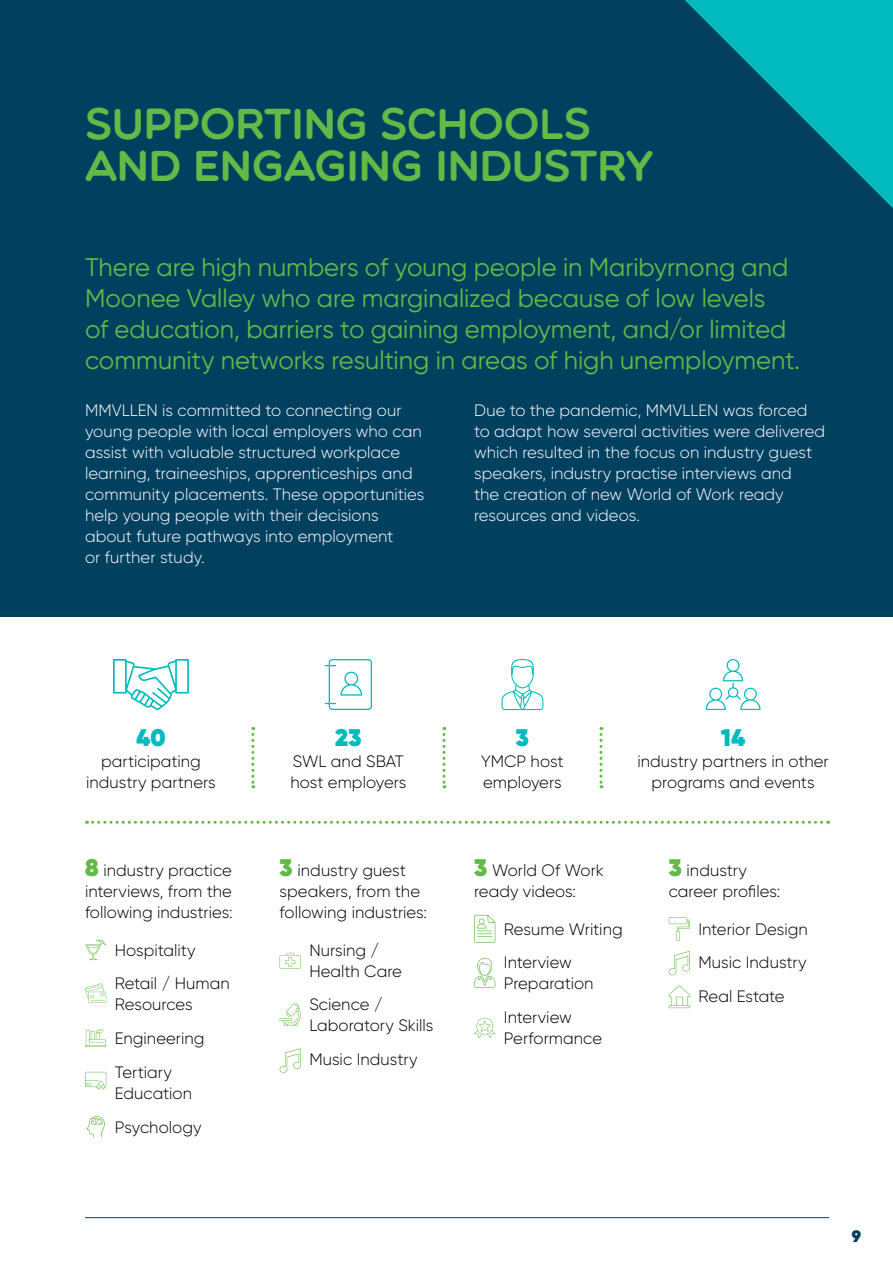
<style>
.page{position:relative;width:893px;height:1263px;background:#fff}
.page>*{position:absolute;margin:0;border:0;box-sizing:border-box;transform-origin:0 0}
.t1{font:43.5px/42px "Multicolore";letter-spacing:-.01em;color:#62bb46}
.t2{font:25.5px/31.2px "Gilroy";color:#62bb46}
.t3{font:800 24px "Gilroy";color:#00babe}
.t4{font:300 16.5px/21px "Gilroy";color:#000}
.t5{font:300 16.5px/21px "Gilroy";color:#fff}
.t6{font:800 16.5px "Gilroy";color:#024060}
.s1{font-weight:800;font-size:24px;color:#62bb46}
</style>
<div class="page">
<div style="left:0;top:0;width:893px;height:617px;background:#024060"></div>
<svg style="left:685px;top:0;width:208px;height:208px"></svg>
<hr style="left:85px;top:1217px;width:744px;height:1px;background:#024060">
<svg style="left:87px;top:821px;width:735px;height:3px"></svg>
<svg style="left:251px;top:727px;width:3px;height:61px"></svg>
<svg style="left:442px;top:727px;width:3px;height:61px"></svg>
<svg style="left:599px;top:727px;width:3px;height:61px"></svg>
<svg style="left:113px;top:659px;width:76px;height:51px"></svg>
<svg style="left:325px;top:659px;width:47px;height:51px"></svg>
<svg style="left:706px;top:659px;width:54px;height:51px"></svg>
<svg style="left:85px;top:940px;width:21px;height:20px"></svg>
<svg style="left:474px;top:1018px;width:21px;height:20px"></svg>
<svg style="left:669px;top:951px;width:21px;height:24px"></svg>
<svg style="left:280px;top:1048px;width:21px;height:25px"></svg>
<svg style="left:474px;top:958px;width:21px;height:30px"></svg>
<svg style="left:669px;top:985px;width:21px;height:23px"></svg>
<svg style="left:85px;top:983px;width:21px;height:20px"></svg>
<svg style="left:280px;top:1003px;width:21px;height:23px"></svg>
<svg style="left:85px;top:1029px;width:21px;height:18px"></svg>
<svg style="left:85px;top:1072px;width:21px;height:18px"></svg>
<svg style="left:474px;top:915px;width:21px;height:28px"></svg>
<svg style="left:502px;top:659px;width:41px;height:51px"></svg>
<svg style="left:280px;top:953px;width:21px;height:16px"></svg>
<svg style="left:87px;top:1116px;width:18px;height:21px"></svg>
<svg style="left:669px;top:917px;width:21px;height:24px"></svg>
<h1 class="t1" style="left:85px;top:101px;width:570px">SUPPORTING SCHOOLS<br>AND ENGAGING INDUSTRY</h1>
<p class="t2" style="left:85px;top:251px;width:717px">There are high numbers of young people in Maribyrnong and Moonee Valley who are marginalized because of low levels<br>of education, barriers to gaining employment, and/or limited community networks resulting in areas of high unemployment.</p>
<p class="t5" style="left:85px;top:399px;width:341px">MMVLLEN is committed to connecting our young people with local employers who can assist with valuable structured workplace learning, traineeships, apprenticeships and community placements. These opportunities help young people with their decisions about future pathways into employment<br>or further study.</p>
<p class="t5" style="left:474px;top:399px;width:353px">Due to the pandemic, MMVLLEN was forced to adapt how several activities were delivered which resulted in the focus on industry guest speakers, industry practise interviews and<br>the creation of new World of Work ready resources and videos.</p>
<h3 class="t3" style="left:136px;top:722px;width:31px">40</h3>
<p class="t4" style="left:86px;top:751px;width:131px;text-align:center">participating industry partners</p>
<p class="t4" style="left:85px;top:859px;width:149px;text-align:justify"><span class="s1">8</span> industry practice interviews, from the following industries:</p>
<p class="t4" style="left:115px;top:933px;width:117px;line-height:33.8px">Hospitality<br>Retail / Human</p>
<p class="t4" style="left:115px;top:987px;width:91px;line-height:33.8px">Resources<br>Engineering<br>Tertiary</p>
<p class="t4" style="left:115px;top:1076px;width:88px;line-height:33.8px">Education<br>Psychology</p>
<h3 class="t3" style="left:335px;top:722px;width:28px">23</h3>
<p class="t4" style="left:290px;top:751px;width:118px">SWL and SBAT host employers</p>
<p class="t4" style="left:280px;top:859px;width:149px"><span class="s1">3</span> industry guest speakers, from the following industries:</p>
<p class="t4" style="left:309px;top:939px;width:94px">Nursing /<br>Health Care</p>
<p class="t4" style="left:309px;top:994px;width:126px">Science /<br>Laboratory Skills</p>
<p class="t4" style="left:309px;top:1049px;width:110px">Music Industry</p>
<h3 class="t3" style="left:516px;top:722px;width:15px">3</h3>
<p class="t4" style="left:481px;top:751px;width:84px">YMCP host employers</p>
<h3 class="t3" style="left:721px;top:722px;width:26px">14</h3>
<p class="t4" style="left:637px;top:751px;width:193px;text-align:center">industry partners in other programs and events</p>
<p class="t4" style="left:474px;top:859px;width:131px"><span class="s1">3</span> World Of Work ready videos:</p>
<p class="t4" style="left:504px;top:912px;width:120px;line-height:33.8px">Resume Writing<br>Interview</p>
<p class="t4" style="left:504px;top:966px;width:91px;line-height:33.8px">Preparation<br>Interview</p>
<p class="t4" style="left:504px;top:1027px;width:100px">Performance</p>
<p class="t4" style="left:669px;top:859px;width:113px"><span class="s1">3</span> industry career profiles:</p>
<p class="t4" style="left:698px;top:912px;width:111px;line-height:33.8px;text-align:justify">Interior Design Music Industry Real Estate</p>
<p class="t6" style="left:852px;top:1226px;width:11px">9</p>
</div>
